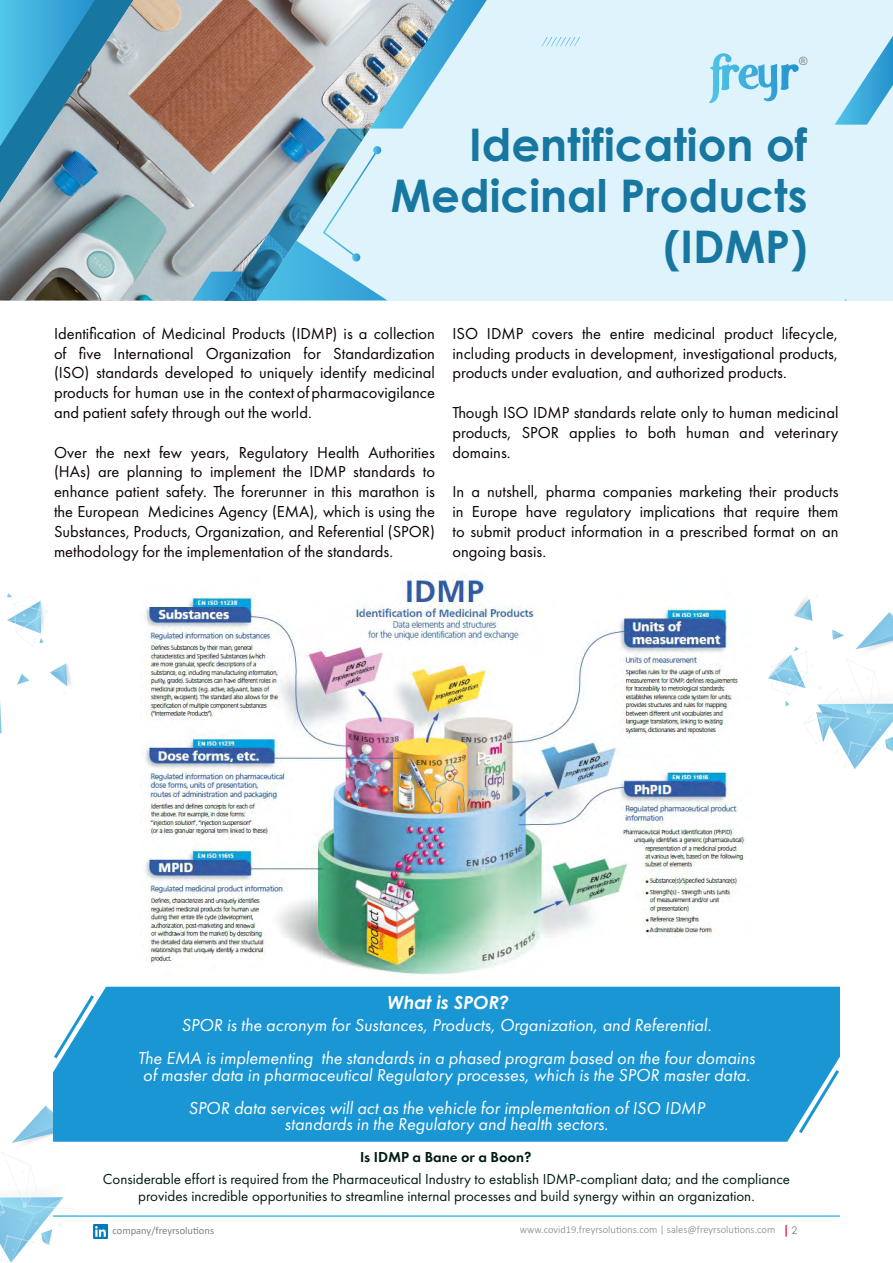
<style>
.page{position:relative;width:893px;height:1263px;background:#fff}
.page>*{position:absolute;margin:0;border:0;box-sizing:border-box;transform-origin:0 0}
.t1{font:700 45px/50.7px "Century Gothic";color:#1877a0;text-align:right}
.t2{font:italic 18px/33px "Futura PT";color:#fff;text-align:center}
.t3{font:italic 700 18px "Century Gothic";color:#fff}
.t4{font:16.5px/19.8px "Futura PT";color:#0c0000;text-align:justify}
.t5{font:15px/16.5px "Futura PT";color:#001c0f;text-align:center}
.t6{font:600 15px "Futura PT";color:#001c0f}
.t7{font:11.4px "Arial";color:#808080}
.t8{font:300 10.5px "Calibri";color:#808285}
.t9{font:10.5px "Calibri";color:#808285}
.t10{font:10.5px "Century Gothic";color:#808285}
</style>
<div class="page">
<svg style="left:764px;top:595px;width:129px;height:174px"></svg>
<svg style="left:0;top:701px;width:2px;height:33px"></svg>
<svg style="left:17px;top:674px;width:12px;height:11px"></svg>
<svg style="left:7px;top:593px;width:41px;height:54px"></svg>
<svg style="left:45px;top:663px;width:26px;height:31px"></svg>
<svg style="left:0;top:1105px;width:74px;height:158px"></svg>
<hr style="left:53px;top:1215px;width:787px;height:2px;background:#44bce4">
<svg style="left:93px;top:1224px;width:15px;height:15px"></svg>
<svg style="left:785px;top:1225px;width:2px;height:11px"></svg>
<div style="left:144px;top:0;width:749px;height:300px;background:#def3fc"></div>
<svg style="left:835px;top:36px;width:58px;height:89px"></svg>
<svg style="left:0;top:0;width:487px;height:300px"></svg>
<svg style="left:542px;top:37px;width:38px;height:9px"></svg>
<svg style="left:709px;top:53px;width:90px;height:50px"></svg>
<div style="left:53px;top:987px;width:787px;height:155px;background:#1a96d4"></div>
<svg style="left:796px;top:1067px;width:44px;height:69px"></svg>
<svg style="left:53px;top:992px;width:44px;height:70px"></svg>
<img style="left:143px;top:572px;width:602px;height:404px">
<p class="t7" style="left:799px;top:53px;width:10px">®</p>
<h1 class="t1" style="left:391px;top:118px;width:418px">Identification of<br>Medicinal Products (IDMP)</h1>
<p class="t4" style="left:54px;top:323px;width:383px">Identification of Medicinal Products (IDMP) is a collection of five International Organization for Standardization (ISO) standards developed to uniquely identify medicinal products for human use in the context of pharmacovigilance and patient safety through out the world.</p>
<p class="t4" style="left:54px;top:442px;width:383px">Over the next few years, Regulatory Health Authorities (HAs) are planning to implement the IDMP standards to enhance patient safety. The forerunner in this marathon is the European Medicines Agency (EMA), which is using the Substances, Products, Organization, and Referential (SPOR) methodology for the implementation of the standards.</p>
<p class="t4" style="left:452px;top:323px;width:387px">ISO IDMP covers the entire medicinal product lifecycle, including products in development, investigational products, products under evaluation, and authorized products.</p>
<p class="t4" style="left:452px;top:402px;width:387px">Though ISO IDMP standards relate only to human medicinal products, SPOR applies to both human and veterinary domains.</p>
<p class="t4" style="left:452px;top:482px;width:387px">In a nutshell, pharma companies marketing their products in Europe have regulatory implications that require them to submit product information in a prescribed format on an ongoing basis.</p>
<p class="t3" style="left:388px;top:989px;width:123px">What is SPOR?</p>
<p class="t2" style="left:138px;top:1008px;width:619px">SPOR is the acronym for Sustances, Products, Organization, and Referential.<br>The EMA is implementing the standards in a phased program based on the four domains</p>
<p class="t2" style="left:143px;top:1058px;width:609px">of master data in pharmaceutical Regulatory processes, which is the SPOR master data.<br>SPOR data services will act as the vehicle for implementation of ISO IDMP</p>
<p class="t2" style="left:285px;top:1107px;width:325px">standards in the Regulatory and health sectors.</p>
<p class="t6" style="left:360px;top:1148px;width:173px">Is IDMP a Bane or a Boon?</p>
<p class="t5" style="left:103px;top:1171px;width:689px">Considerable effort is required from the Pharmaceutical Industry to establish IDMP-compliant data; and the compliance provides incredible opportunities to streamline internal processes and build synergy within an organization.</p>
<p class="t9" style="left:112px;top:1223px;width:103px">company/freyrsolutions</p>
<p class="t8" style="left:520px;top:1223px;width:257px">www.covid19.freyrsolutions.com | sales@freyrsolutions.com</p>
<p class="t10" style="left:791px;top:1223px;width:7px">2</p>
</div>
